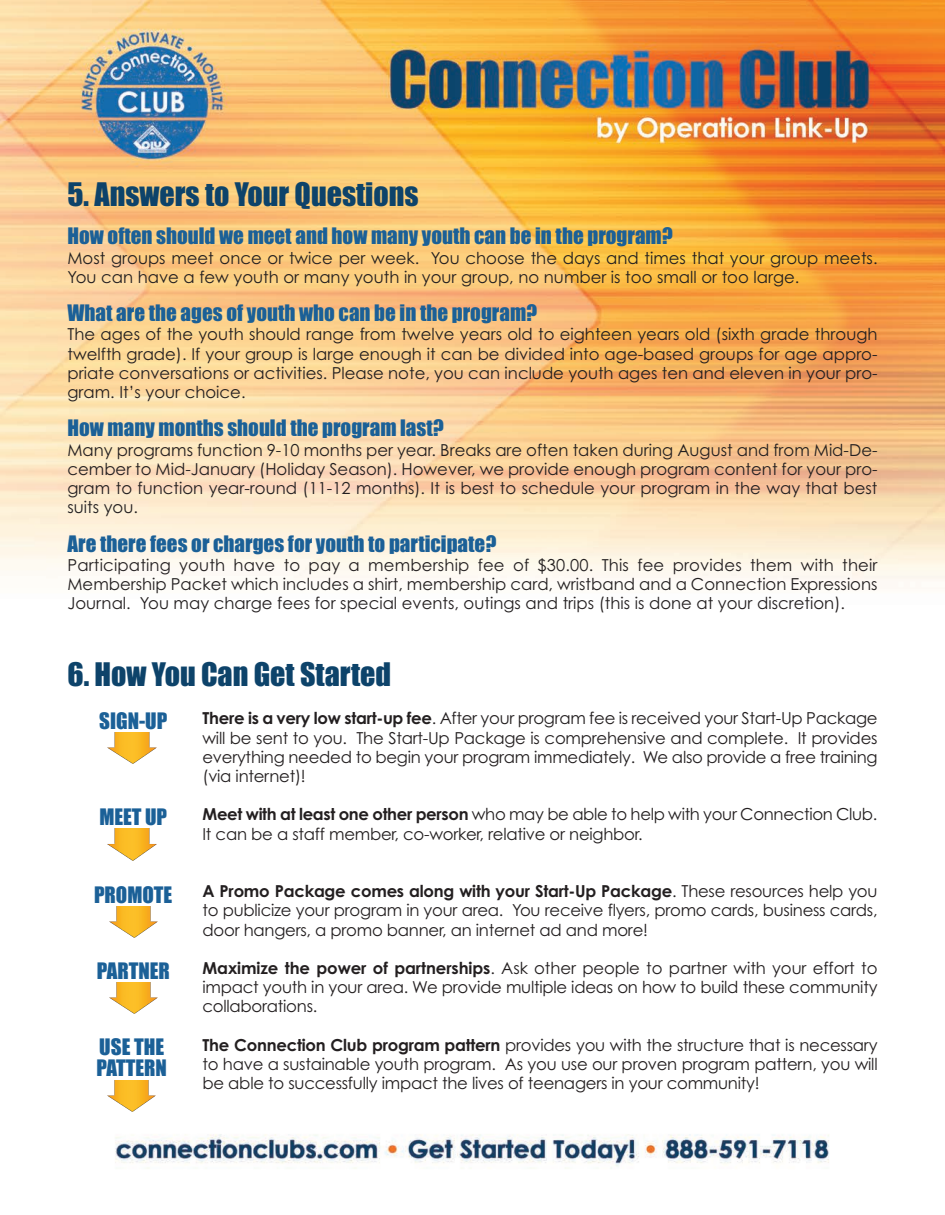
<style>
.page{position:relative;width:945px;height:1215px;background:#fff}
.page>*{position:absolute;margin:0;border:0;box-sizing:border-box;transform-origin:0 0}
.t1{font:30px "Impact";color:#0d436a}
.t2{font:21px/20.7px "Impact";color:#1b6097}
.t3{font:16.5px/19.2px "Century Gothic";color:#231f20;text-align:justify}
.s1{font-weight:700}
</style>
<div class="page">
<img style="left:0;top:0;width:945px;height:1169px">
<div style="left:86px;top:732px;width:92px;height:32px;background:#fff"></div>
<img style="left:108px;top:732px;width:48px;height:32px">
<div style="left:86px;top:829px;width:92px;height:31px;background:#fff"></div>
<img style="left:108px;top:829px;width:48px;height:31px">
<div style="left:88px;top:906px;width:91px;height:32px;background:#fff"></div>
<img style="left:109px;top:906px;width:48px;height:32px">
<div style="left:88px;top:982px;width:91px;height:32px;background:#fff"></div>
<img style="left:109px;top:982px;width:48px;height:32px">
<div style="left:86px;top:1080px;width:92px;height:32px;background:#fff"></div>
<img style="left:108px;top:1080px;width:48px;height:32px">
<p class="t1" style="left:68px;top:185px;width:353px">5. Answers to Your Questions</p>
<p class="t2" style="left:68px;top:227px;width:607px">How often should we meet and how many youth can be in the program?</p>
<p class="t3" style="left:68px;top:250px;width:812px">Most groups meet once or twice per week. You choose the days and times that your group meets.<br>You can have a few youth or many youth in your group, no number is too small or too large.</p>
<p class="t2" style="left:68px;top:304px;width:471px">What are the ages of youth who can be in the program?</p>
<p class="t3" style="left:68px;top:326px;width:812px">The ages of the youth should range from twelve years old to eighteen years old (sixth grade through twelfth grade). If your group is large enough it can be divided into age-based groups for age appro&shy;priate conversations or activities. Please note, you can include youth ages ten and eleven in your pro&shy;gram. It’s your choice.</p>
<p class="t2" style="left:68px;top:419px;width:378px">How many months should the program last?</p>
<p class="t3" style="left:68px;top:442px;width:812px">Many programs function 9-10 months per year. Breaks are often taken during August and from Mid-De&shy;cember to Mid-January (Holiday Season). However, we provide enough program content for your pro&shy;gram to function year-round (11-12 months). It is best to schedule your program in the way that best suits you.</p>
<p class="t2" style="left:68px;top:535px;width:430px">Are there fees or charges for youth to participate?</p>
<p class="t3" style="left:68px;top:557px;width:812px">Participating youth have to pay a membership fee of $30.00. This fee provides them with their Membership Packet which includes a shirt, membership card, wristband and a Connection Expressions Journal. You may charge fees for special events, outings and trips (this is done at your discretion).</p>
<p class="t1" style="left:68px;top:665px;width:325px">6. How You Can Get Started</p>
<p class="t3" style="left:202px;top:710px;width:677px"><span class="s1">There is a very low start-up fee</span>. After your program fee is received your Start-Up Package will be sent to you. The Start-Up Package is comprehensive and complete. It provides everything needed to begin your program immediately. We also provide a free training (via internet)!</p>
<p class="t3" style="left:202px;top:806px;width:676px"><span class="s1">Meet with at least one other person</span> who may be able to help with your Connection Club.<br>It can be a staff member, co-worker, relative or neighbor.</p>
<p class="t2" style="left:99px;top:712px;width:70px">SIGN-UP</p>
<p class="t2" style="left:99px;top:808px;width:69px">MEET UP</p>
<p class="t2" style="left:94px;top:886px;width:80px">PROMOTE</p>
<p class="t2" style="left:97px;top:962px;width:75px">PARTNER</p>
<p class="t2" style="left:97px;top:1038px;width:72px">USE THE<br>PATTERN</p>
<p class="t3" style="left:203px;top:883px;width:677px"><span class="s1">A Promo Package comes along with your Start-Up Package</span>. These resources help you to publicize your program in your area. You receive flyers, promo cards, business cards, door hangers, a promo banner, an internet ad and more!</p>
<p class="t3" style="left:203px;top:960px;width:677px"><span class="s1">Maximize the power of partnerships</span>. Ask other people to partner with your effort to impact youth in your area. We provide multiple ideas on how to build these community collaborations.</p>
<p class="t3" style="left:203px;top:1037px;width:677px"><span class="s1">The Connection Club program pattern</span> provides you with the structure that is necessary to have a sustainable youth program. As you use our proven program pattern, you will be able to successfully impact the lives of teenagers in your community!</p>
</div>
